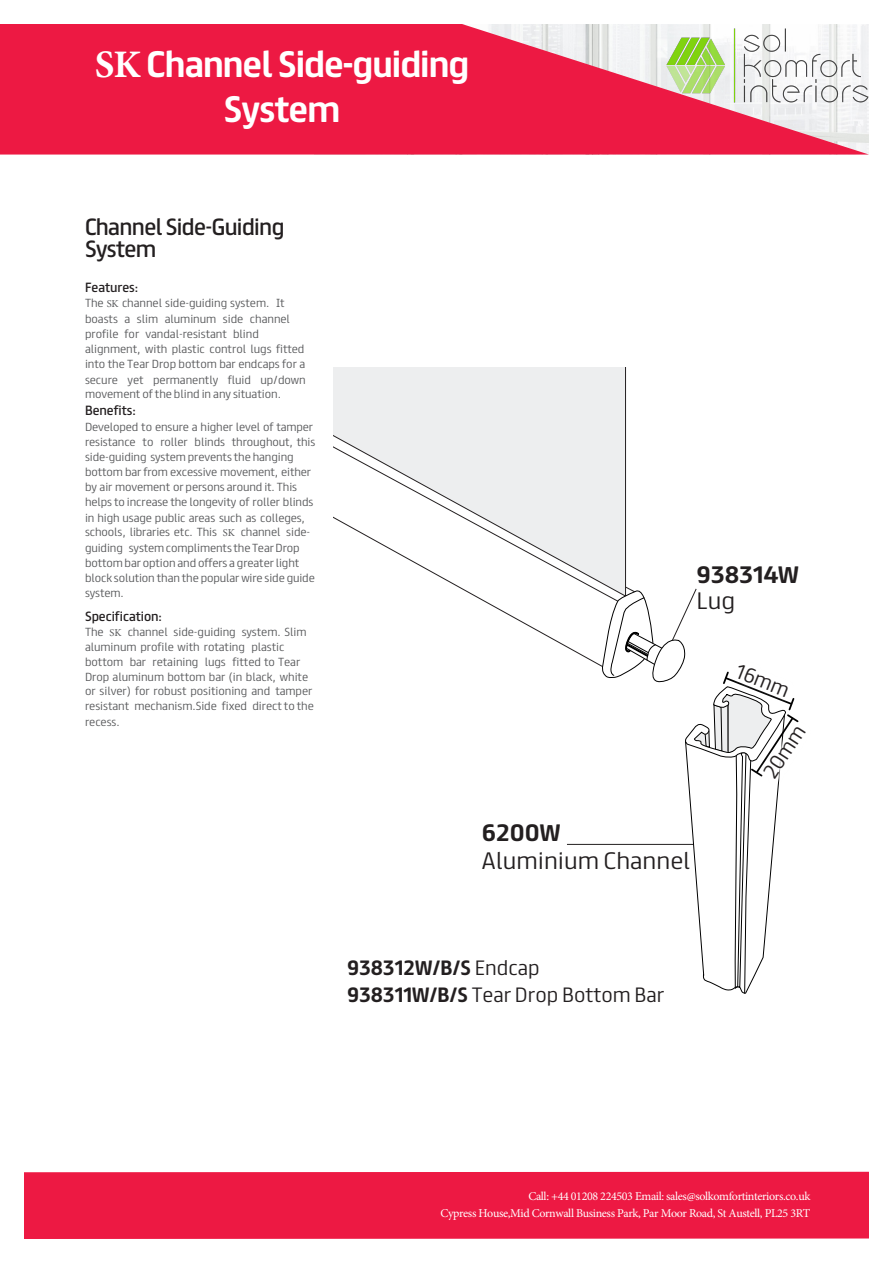
<style>
.page{position:relative;width:893px;height:1263px;background:#fff}
.page>*{position:absolute;margin:0;border:0;box-sizing:border-box;transform-origin:0 0}
.t1{font:700 33px/44.8px "FS Truman";letter-spacing:-.03em;color:#fff;text-align:center}
.t2{font:300 21.3px/27.8px "FS Truman";color:#231f20;scale:1.04 1}
.t3{font:700 21.3px/26.7px "FS Truman";color:#231f20;scale:1.04 1}
.t4{font:21px/22.5px "FS Truman";letter-spacing:-.03em;color:#231f20}
.t5{font:300 18.6px/26.7px "FS Truman";color:#231f20}
.t6{font:12px/17.1px "Minion Pro";letter-spacing:-.03em;color:#fff;text-align:right}
.t7{font:12px "FS Truman";letter-spacing:-.005em;color:#231f20}
.t8{font:300 10.5px/15px "FS Truman";letter-spacing:-.005em;color:#57585a}
.s1{font-family:"Minion Pro";font-size:39px}
.s2{font-family:"Minion Pro";font-weight:400}
.s3{font-weight:300}
.s4{font-weight:700}
</style>
<div class="page">
<svg style="left:0;top:24px;width:869px;height:131px;fill:#ed1943"></svg>
<div style="left:24px;top:1172px;width:845px;height:67px;background:#ed1943"></div>
<hr style="left:567px;top:844px;width:127px;height:1px;background:#231f20">
<svg style="left:619px;top:368px;width:7px;height:218px"></svg>
<svg style="left:333px;top:368px;width:286px;height:234px"></svg>
<svg style="left:601px;top:586px;width:198px;height:408px"></svg>
<img style="left:733px;top:660px;width:60px;height:42px">
<img style="left:653px;top:24px;width:216px;height:92px">
<p class="t1" style="left:95px;top:39px;width:376px"><span class="s1">SK</span> Channel Side-guiding<br>System</p>
<p class="t4" style="left:85px;top:214px;width:201px">Channel Side-Guiding<br>System</p>
<p class="t7" style="left:85px;top:277px;width:55px">Features:</p>
<p class="t8" style="left:85px;top:295px;width:222px">The <span class="s2">SK</span> channel side-guiding system. It boasts a slim aluminum side channel profile for vandal-resistant blind alignment, with plastic control lugs fitted into the Tear Drop bottom bar endcaps for a secure yet permanently fluid up/down movement of the blind in any situation.</p>
<p class="t7" style="left:85px;top:400px;width:52px">Benefits:</p>
<p class="t8" style="left:85px;top:418px;width:232px">Developed to ensure a higher level of tamper resistance to roller blinds throughout, this side-guiding system prevents the hanging bottom bar from excessive movement, either by air movement or persons around it. This helps to increase the longevity of roller blinds in high usage public areas such as colleges, schools, libraries etc. This <span class="s2">SK</span> channel side-</p>
<p class="t8" style="left:85px;top:539px;width:231px">guiding system compliments the Tear Drop bottom bar option and offers a greater light block solution than the popular wire side guide system.</p>
<p class="t7" style="left:85px;top:606px;width:78px">Specification:</p>
<p class="t8" style="left:85px;top:623px;width:230px">The <span class="s2">SK</span> channel side-guiding system. Slim aluminum profile with rotating plastic bottom bar retaining lugs fitted to Tear Drop aluminum bottom bar (in black, white or silver) for robust positioning and tamper resistant mechanism.Side fixed direct to the recess.</p>
<p class="t3" style="left:696px;top:559px;width:100px">938314W<br><span class="s3">Lug</span></p>
<p class="t5" style="left:743px;top:657px;width:57px;rotate:22deg">16mm</p>
<p class="t2" style="left:482px;top:817px;width:202px"><span class="s4">6200W<br></span>Aluminium Channel</p>
<p class="t5" style="left:756px;top:768px;width:60px;rotate:-57deg">20mm</p>
<p class="t5" style="left:347px;top:953px;width:319px"><span class="s4">938312W/B/S</span> Endcap<br><span class="s4">938311W/B/S</span> Tear Drop Bottom Bar</p>
<p class="t6" style="left:440px;top:1188px;width:371px">Call: +44 01208 224503 Email: sales@solkomfortinteriors.co.uk<br>Cypress House,Mid Cornwall Business Park, Par Moor Road, St Austell, PL25 3RT</p>
</div>
